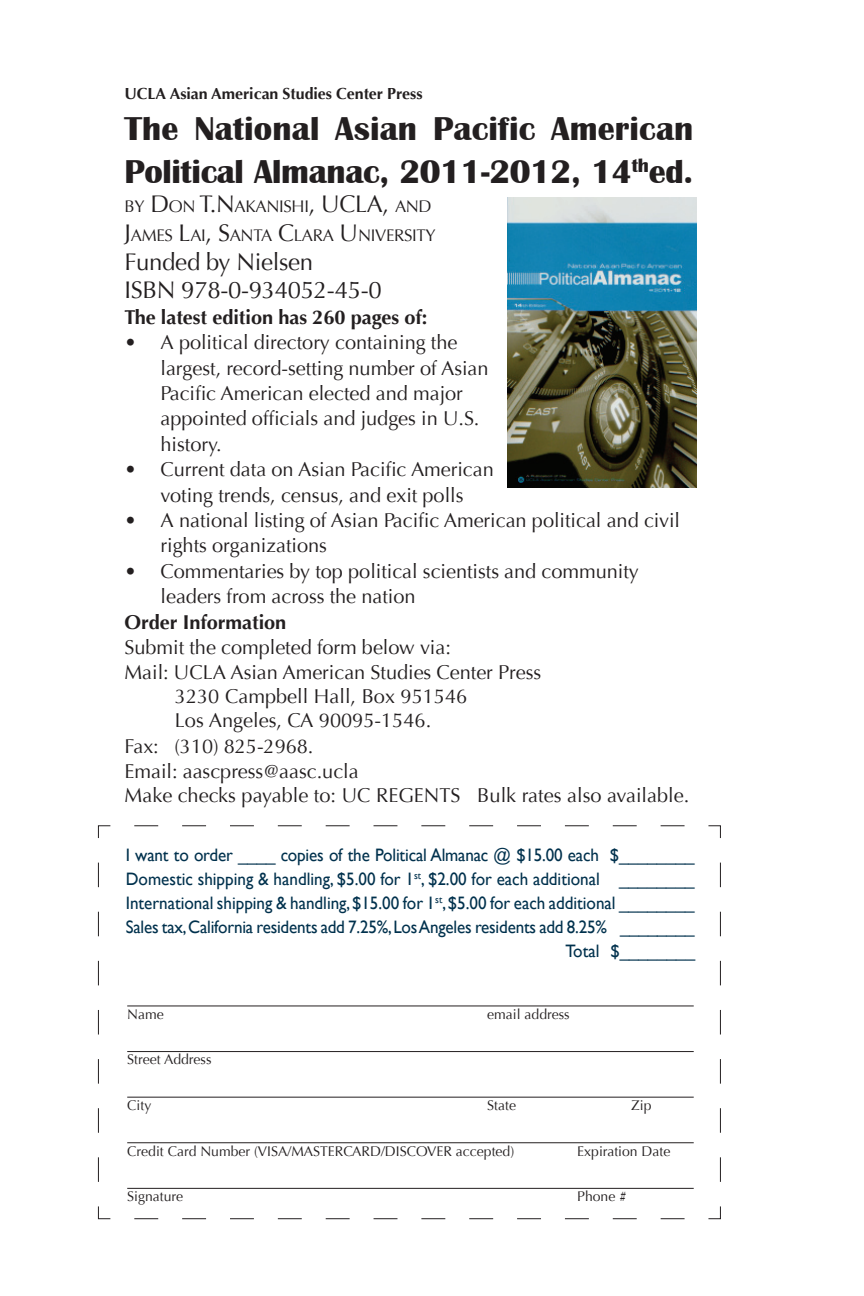
<style>
.page{position:relative;width:864px;height:1296px;background:#fff}
.page>*{position:absolute;margin:0;border:0;box-sizing:border-box;transform-origin:0 0}
.t1{font:700 34px/43.2px "Britannic";letter-spacing:.005em;color:#231f20}
.t2{font:24px/28.8px "Optima";letter-spacing:-.015em;color:#231f20}
.t3{font:20px/25.4px "Optima";letter-spacing:-.005em;color:#231f20}
.t4{font:700 20px "Optima";letter-spacing:-.005em;color:#231f20}
.t5{font:18px/24px "Gill Sans";letter-spacing:-.01em;color:#00314d;text-align:right;scale:.95 1}
.t6{font:16.8px/28.8px "Optima";letter-spacing:-.02em;color:#231f20}
.t7{font:700 16px "Optima";letter-spacing:-.005em;color:#231f20}
.t8{font:14px "Optima";color:#231f20}
.s1{font-size:24px}
.s2{font-style:italic}
</style>
<div class="page">
<img style="left:507px;top:197px;width:190px;height:291px">
<svg style="left:98px;top:825px;width:623px;height:394px"></svg>
<hr style="left:127px;top:1006px;width:567px;height:1px;background:#231f20">
<hr style="left:127px;top:1051px;width:567px;height:1px;background:#231f20">
<hr style="left:127px;top:1097px;width:567px;height:1px;background:#231f20">
<hr style="left:127px;top:1142px;width:567px;height:1px;background:#231f20">
<hr style="left:127px;top:1188px;width:567px;height:1px;background:#231f20">
<p class="t7" style="left:125px;top:84px;width:300px">UCLA Asian American Studies Center Press</p>
<h1 class="t1" style="left:125px;top:107px;width:570px">The National Asian Pacific American<br>Political Almanac, 2011-2012, 14<sup>th</sup>ed.</h1>
<p class="t6" style="left:125px;top:192px;width:313px">BY <span class="s1">D</span>ON <span class="s1">T.N</span>AKANISHI<span class="s1">, UCLA,</span> AND<br><span class="s1">J</span>AMES <span class="s1">L</span>AI<span class="s1">, S</span>ANTA <span class="s1">C</span>LARA <span class="s1">U</span>NIVERSITY</p>
<p class="t2" style="left:125px;top:247px;width:259px">Funded by Nielsen<br>ISBN 978-0-934052-45-0</p>
<p class="t4" style="left:125px;top:305px;width:304px">The latest edition has 260 pages of:</p>
<p class="t3" style="left:161px;top:330px;width:330px;text-indent:-36px">• A political directory containing the largest, record-setting number of Asian<br>Pacific American elected and major appointed officials and judges in U.S. history.</p>
<p class="t3" style="left:125px;top:457px;width:371px;text-align:center">• Current data on Asian Pacific American voting trends, census, and exit polls</p>
<p class="t3" style="left:161px;top:508px;width:521px;text-indent:-36px">• A national listing of Asian Pacific American political and civil rights organizations</p>
<p class="t3" style="left:161px;top:559px;width:480px;text-indent:-36px">• Commentaries by top political scientists and community leaders from across the nation</p>
<p class="t4" style="left:125px;top:610px;width:163px">Order Information</p>
<p class="t3" style="left:125px;top:635px;width:328px">Submit the completed form below via:</p>
<p class="t3" style="left:125px;top:660px;width:418px">Mail: UCLA Asian American Studies Center Press</p>
<p class="t3" style="left:175px;top:684px;width:294px">3230 Campbell Hall, Box 951546</p>
<p class="t3" style="left:175px;top:708px;width:258px">Los Angeles, CA 90095-1546.</p>
<p class="t3" style="left:125px;top:734px;width:190px">Fax: (310) 825-2968.</p>
<p class="t3" style="left:125px;top:759px;width:236px">Email: aascpress@aasc.ucla</p>
<p class="t3" style="left:125px;top:783px;width:566px">Make checks payable to: UC REGENTS Bulk rates also available.</p>
<p class="t5" style="left:126px;top:843px;width:601px">I want to order ____ copies of the Political Almanac <span class="s2">@</span> $15.00 each $________ Domestic shipping &amp; handling, $5.00 for 1<sup>st</sup>, $2.00 for each additional ________ International shipping &amp; handling, $15.00 for 1<sup>st</sup>, $5.00 for each additional ________ Sales tax, California residents add 7.25%, Los Angeles residents add 8.25% ________ Total $________</p>
<p class="t8" style="left:127px;top:1006px;width:38px">Name</p>
<p class="t8" style="left:487px;top:1006px;width:84px">email address</p>
<p class="t8" style="left:127px;top:1051px;width:86px">Street Address</p>
<p class="t8" style="left:127px;top:1097px;width:26px">City</p>
<p class="t8" style="left:487px;top:1097px;width:30px">State</p>
<p class="t8" style="left:631px;top:1097px;width:22px">Zip</p>
<p class="t8" style="left:127px;top:1143px;width:389px">Credit Card Number (VISA/MASTERCARD/DISCOVER accepted)</p>
<p class="t8" style="left:577px;top:1143px;width:95px">Expiration Date</p>
<p class="t8" style="left:127px;top:1188px;width:58px">Signature</p>
<p class="t8" style="left:577px;top:1188px;width:51px">Phone #</p>
</div>
